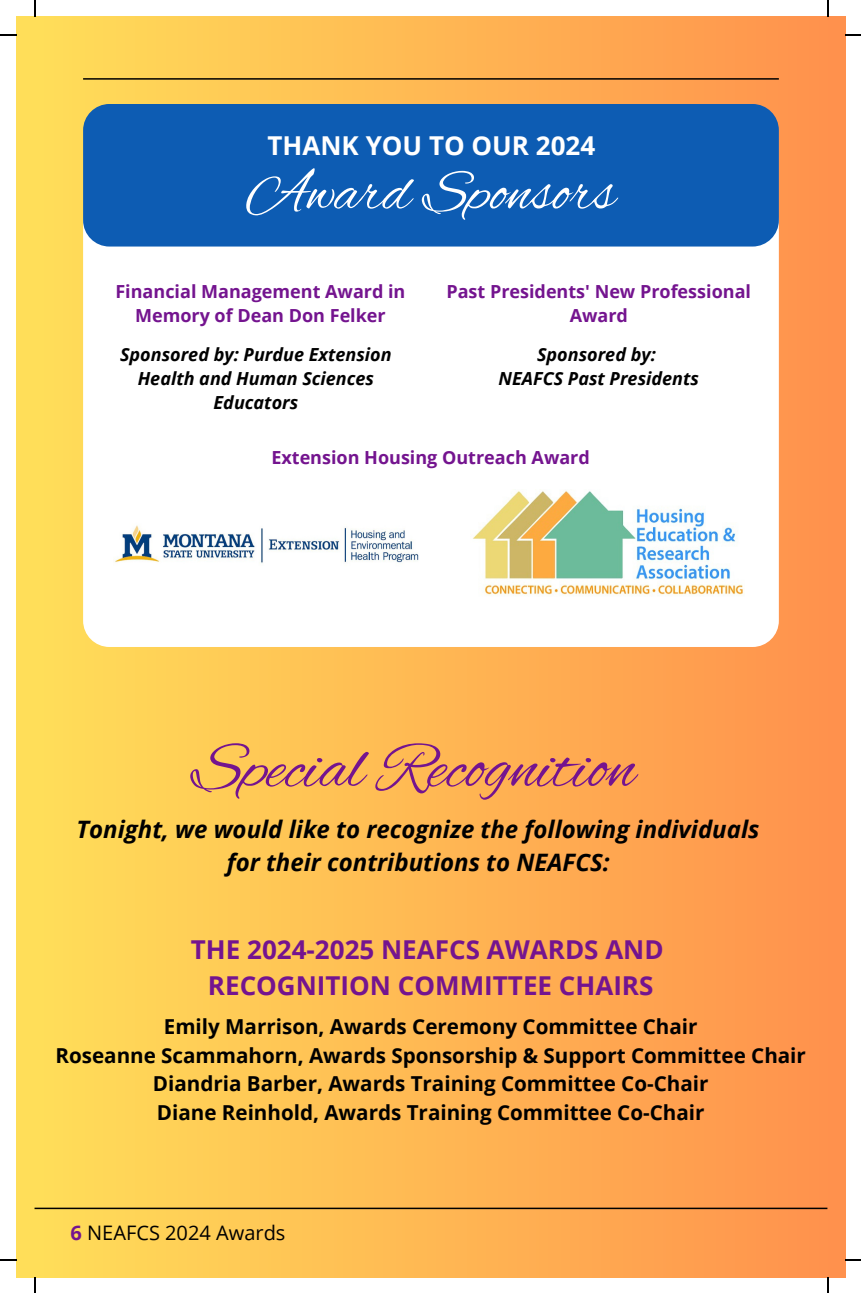
<style>
.page{position:relative;width:861px;height:1293px;background:#fff}
.page>*{position:absolute;margin:0;border:0;box-sizing:border-box;transform-origin:0 0}
.t1{font:68px "Alex Brush";color:#74148f}
.t2{font:60px "Alex Brush";color:#fff}
.t3{font:700 26px/36px "Open Sans";color:#74148f;text-align:center}
.t4{font:700 26px "Open Sans";color:#fff}
.t5{font:italic 700 24px/33px "Open Sans";color:#000;text-align:center}
.t6{font:700 20.6px/28.4px "Open Sans";color:#000;text-align:center}
.t7{font:20px "Open Sans";color:#000}
.t8{font:700 18px/24px "Open Sans";color:#74148f;text-align:center}
.t9{font:italic 700 18px/24px "Open Sans";color:#000;text-align:center}
.s1{font-weight:700;color:#74148f}
</style>
<div class="page">
<div style="left:16px;top:16px;width:828px;height:1260px;background:linear-gradient(to right,#fedf59,#fe904e)"></div>
<hr style="left:34px;top:1207px;width:792px;height:1px;background:#000">
<hr style="left:83px;top:78px;width:695px;height:2px;background:#000">
<div style="left:83px;top:197px;width:695px;height:449px;background:#fff;border-radius:26px"></div>
<div style="left:83px;top:104px;width:695px;height:142px;background:#0d5cb3;border-radius:26px"></div>
<img style="left:472px;top:491px;width:272px;height:104px">
<img style="left:115px;top:525px;width:304px;height:39px">
<svg style="left:34px;top:0;width:2px;height:16px"></svg>
<svg style="left:0;top:34px;width:16px;height:2px"></svg>
<svg style="left:827px;top:0;width:1px;height:16px"></svg>
<svg style="left:844px;top:34px;width:16px;height:2px"></svg>
<svg style="left:34px;top:1276px;width:2px;height:16px"></svg>
<svg style="left:0;top:1259px;width:16px;height:1px"></svg>
<svg style="left:826px;top:1276px;width:2px;height:16px"></svg>
<svg style="left:844px;top:1258px;width:16px;height:2px"></svg>
<p class="t4" style="left:267px;top:128px;width:329px">THANK YOU TO OUR 2024</p>
<p class="t2" style="left:246px;top:159px;width:370px">Award Sponsors</p>
<p class="t8" style="left:115px;top:278px;width:291px">Financial Management Award in<br>Memory of Dean Don Felker</p>
<p class="t8" style="left:446px;top:278px;width:306px">Past Presidents' New Professional<br>Award</p>
<p class="t9" style="left:536px;top:342px;width:120px">Sponsored by:</p>
<p class="t9" style="left:498px;top:366px;width:202px">NEAFCS Past Presidents</p>
<h6 class="t9" style="left:120px;top:342px;width:273px">Sponsored by: Purdue Extension<br>Health and Human Sciences<br>Educators</h6>
<p class="t8" style="left:271px;top:445px;width:320px">Extension Housing Outreach Award</p>
<h1 class="t1" style="left:191px;top:729px;width:445px">Special Recognition</h1>
<h4 class="t5" style="left:76px;top:812px;width:684px">Tonight, we would like to recognize the following individuals for their contributions to NEAFCS:</h4>
<h3 class="t3" style="left:191px;top:930px;width:474px">THE 2024-2025 NEAFCS AWARDS AND<br>RECOGNITION COMMITTEE CHAIRS</h3>
<h5 class="t6" style="left:55px;top:1011px;width:751px">Emily Marrison, Awards Ceremony Committee Chair<br>Roseanne Scammahorn, Awards Sponsorship &amp; Support Committee Chair Diandria Barber, Awards Training Committee Co-Chair<br>Diane Reinhold, Awards Training Committee Co-Chair</h5>
<p class="t7" style="left:70px;top:1218px;width:216px"><span class="s1">6</span> NEAFCS 2024 Awards</p>
</div>
